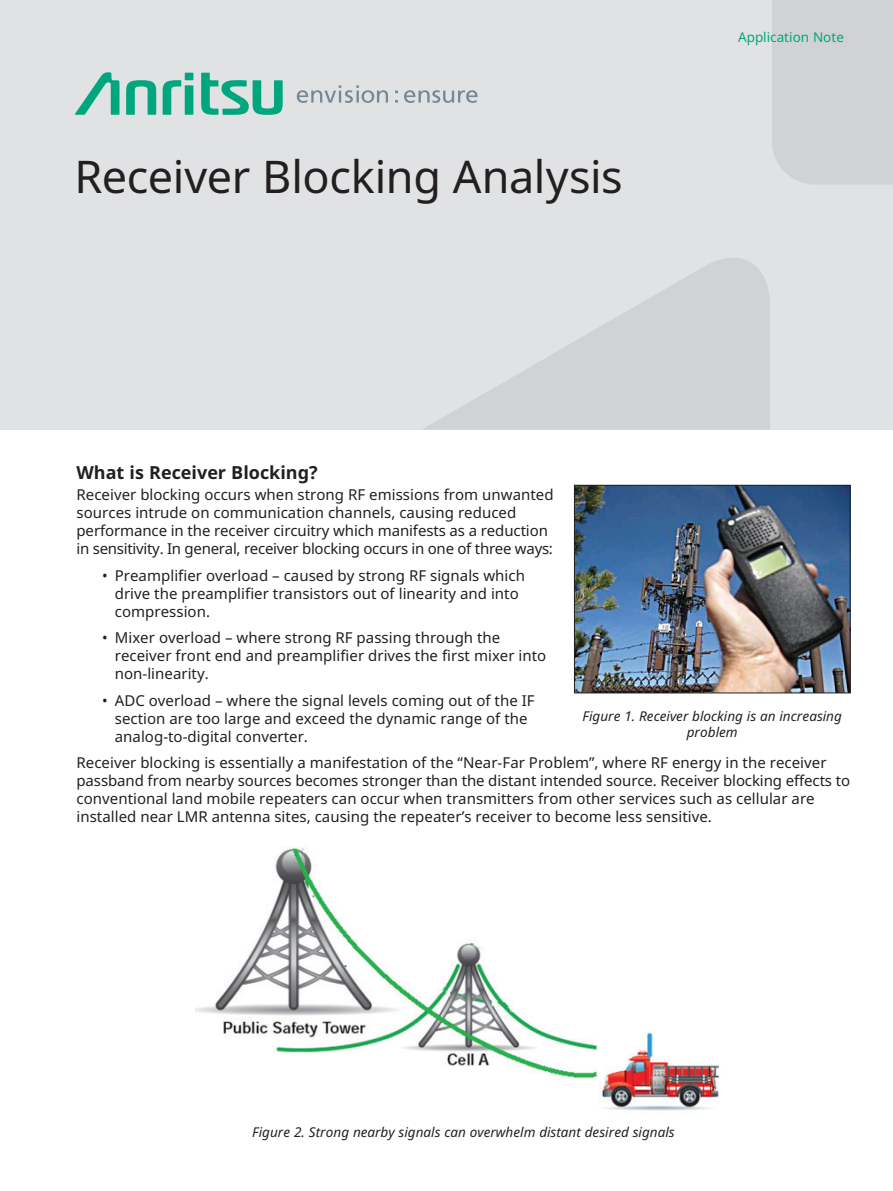
<style>
.page{position:relative;width:893px;height:1191px;background:#fff}
.page>*{position:absolute;margin:0;border:0;box-sizing:border-box;transform-origin:0 0}
.E_Main_Title{font:45px "Noto Sans";letter-spacing:-.01em;color:#231f20}
.Head1{font:700 18px "Noto Sans";color:#231f20}
.Body_Text_Noto_Sans{font:15px/18px "Noto Sans";color:#231f20}
.Caption{font:italic 13.5px/16.2px "Noto Sans";color:#231f20;text-align:center}
.Head1-2{font:13.5px "Noto Sans";color:#00a77e}
</style>
<div class="page">
<div style="left:0;top:0;width:893px;height:429px;background:#e1e2e4"></div>
<svg style="left:424px;top:258px;width:346px;height:171px;fill:#d1d2d4"></svg>
<div style="left:772px;top:0;width:121px;height:184px;background:#d1d2d4"></div>
<svg style="left:75px;top:72px;width:208px;height:43px"></svg>
<svg style="left:297px;top:85px;width:91px;height:18px"></svg>
<svg style="left:404px;top:90px;width:74px;height:13px"></svg>
<img style="left:195px;top:846px;width:525px;height:265px">
<img style="left:576px;top:487px;width:272px;height:204px">
<div style="left:574px;top:485px;width:276px;height:208px;border:1px solid #231f20"></div>
<p class="E_Main_Title" style="left:74px;top:146px;width:550px">Receiver Blocking Analysis</p>
<p class="Head1-2" style="left:738px;top:28px;width:107px">Application Note</p>
<p class="Head1" style="left:77px;top:459px;width:243px">What is Receiver Blocking?</p>
<p class="Body_Text_Noto_Sans" style="left:77px;top:485px;width:479px">Receiver blocking occurs when strong RF emissions from unwanted sources intrude on communication channels, causing reduced performance in the receiver circuitry which manifests as a reduction in sensitivity. In general, receiver blocking occurs in one of three ways:</p>
<p class="Body_Text_Noto_Sans" style="left:115px;top:566px;width:412px;text-indent:-13px">• Preamplifier overload – caused by strong RF signals which drive the preamplifier transistors out of linearity and into compression.</p>
<p class="Body_Text_Noto_Sans" style="left:115px;top:628px;width:433px;text-indent:-13px">• Mixer overload – where strong RF passing through the receiver front end and preamplifier drives the first mixer into non-linearity.</p>
<p class="Body_Text_Noto_Sans" style="left:115px;top:691px;width:421px;text-indent:-13px">• ADC overload – where the signal levels coming out of the IF section are too large and exceed the dynamic range of the analog-to-digital converter.</p>
<p class="Body_Text_Noto_Sans" style="left:77px;top:753px;width:775px">Receiver blocking is essentially a manifestation of the “Near-Far Problem”, where RF energy in the receiver passband from nearby sources becomes stronger than the distant intended source. Receiver blocking effects to conventional land mobile repeaters can occur when transmitters from other services such as cellular are installed near LMR antenna sites, causing the repeater’s receiver to become less sensitive.</p>
<p class="Caption" style="left:583px;top:707px;width:261px">Figure 1. Receiver blocking is an increasing problem</p>
<p class="Caption" style="left:252px;top:1124px;width:424px">Figure 2. Strong nearby signals can overwhelm distant desired signals</p>
</div>
